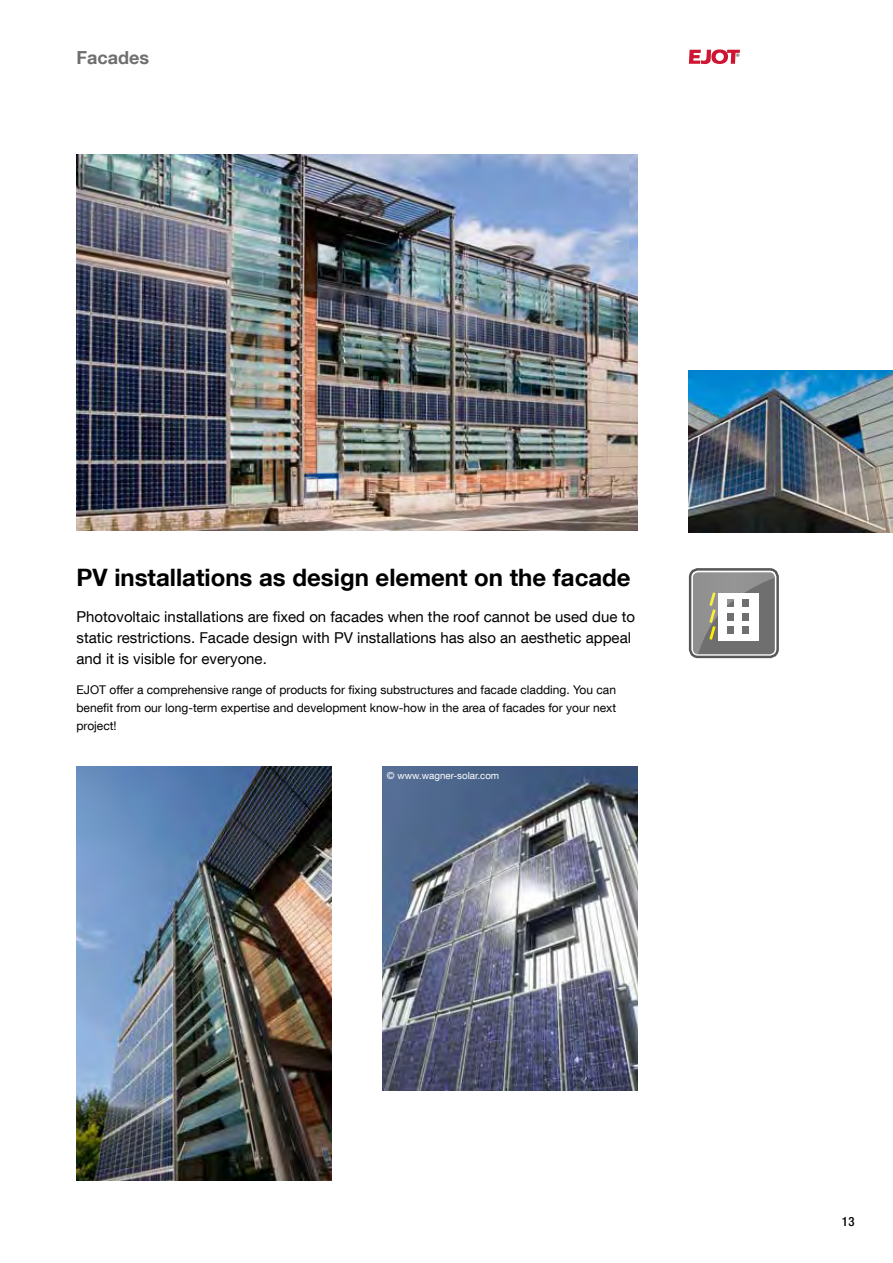
<style>
.page{position:relative;width:893px;height:1263px;background:#fff}
.page>*{position:absolute;margin:0;border:0;box-sizing:border-box;transform-origin:0 0}
.t1{font:700 24px "Helvetica Neue LT Com";color:#000}
.t2{font:700 18px "Helvetica Neue LT Com";color:#706f6f}
.t3{font:15px/21px "Helvetica Neue LT Com";color:#000}
.t4{font:500 condensed 12.75px "Helvetica Neue LT Com";color:#000}
.t5{font:12px/18px "Helvetica Neue LT Com";color:#000;text-align:justify}
.t6{font:9.75px "Helvetica Neue LT Com";color:#fff}
</style>
<div class="page">
<svg style="left:689px;top:49px;width:51px;height:15px"></svg>
<img style="left:77px;top:154px;width:561px;height:377px">
<img style="left:77px;top:766px;width:255px;height:414px">
<img style="left:689px;top:370px;width:204px;height:162px">
<img style="left:383px;top:766px;width:255px;height:324px">
<div style="left:689px;top:568px;width:90px;height:90px;border:8px solid #575756;border-radius:5px"></div>
<div style="left:691px;top:571px;width:85px;height:85px;border:3px solid #fff;border-radius:5px"></div>
<svg style="left:693px;top:572px;width:82px;height:82px"></svg>
<h2 class="t2" style="left:77px;top:46px;width:74px">Facades</h2>
<h1 class="t1" style="left:77px;top:562px;width:556px">PV installations as design element on the facade</h1>
<p class="t3" style="left:77px;top:606px;width:560px">Photovoltaic installations are fixed on facades when the roof cannot be used due to static restrictions. Facade design with PV installations has also an aesthetic appeal and it is visible for everyone.</p>
<p class="t5" style="left:77px;top:681px;width:541px">EJOT offer a comprehensive range of products for fixing substructures and facade cladding. You can benefit from our long-term expertise and development know-how in the area of facades for your next project!</p>
<p class="t6" style="left:387px;top:769px;width:114px">© www.wagner-solar.com</p>
<p class="t4" style="left:842px;top:1214px;width:14px">13</p>
</div>
